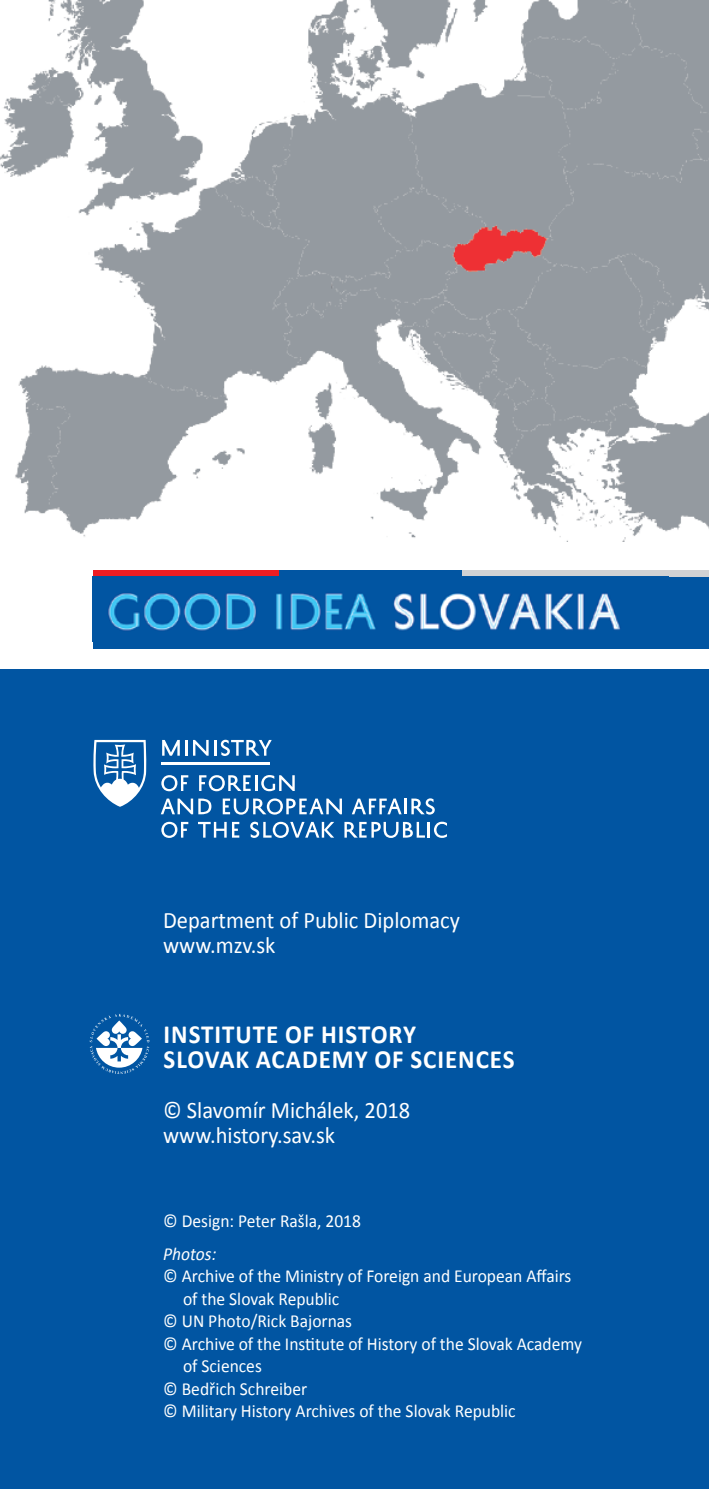
<style>
.page{position:relative;width:709px;height:1489px;background:#fff}
.page>*{position:absolute;margin:0;border:0;box-sizing:border-box;transform-origin:0 0}
.t1{font:700 26.25px/25px "Calibri";letter-spacing:.04em;color:#fff;scale:.95 1}
.t2{font:23.5px/25px "Calibri";color:#fff;scale:.95 1}
.t3{font:18.25px "Calibri";color:#fff;scale:.95 1}
.t4{font:italic 18.25px "Calibri";color:#fff;scale:.95 1}
</style>
<div class="page">
<div style="left:0;top:669px;width:708px;height:819px;background:#0155a2"></div>
<img style="left:0;top:0;width:708px;height:541px">
<div style="left:93px;top:575px;width:615px;height:73px;background:#0155a2"></div>
<div style="left:93px;top:570px;width:187px;height:6px;background:#ee1d23"></div>
<div style="left:280px;top:570px;width:182px;height:6px;background:#0155a2"></div>
<div style="left:462px;top:570px;width:246px;height:6px;background:#d1d2d4"></div>
<img style="left:108px;top:593px;width:513px;height:38px">
<svg style="left:93px;top:740px;width:53px;height:66px"></svg>
<hr style="left:161px;top:762px;width:37px;height:3px;background:#fff">
<hr style="left:198px;top:762px;width:36px;height:3px;background:#fff">
<hr style="left:234px;top:762px;width:36px;height:3px;background:#fff">
<svg style="left:162px;top:740px;width:18px;height:15px"></svg>
<hr style="left:185px;top:740px;width:3px;height:15px;background:#fff">
<svg style="left:193px;top:739px;width:79px;height:17px"></svg>
<svg style="left:161px;top:775px;width:27px;height:16px"></svg>
<svg style="left:199px;top:775px;width:96px;height:16px"></svg>
<svg style="left:161px;top:798px;width:50px;height:16px"></svg>
<svg style="left:223px;top:798px;width:119px;height:16px"></svg>
<svg style="left:352px;top:798px;width:83px;height:16px"></svg>
<svg style="left:161px;top:821px;width:27px;height:16px"></svg>
<svg style="left:198px;top:821px;width:41px;height:16px"></svg>
<svg style="left:250px;top:821px;width:84px;height:16px"></svg>
<svg style="left:344px;top:821px;width:103px;height:16px"></svg>
<svg style="left:90px;top:1013px;width:59px;height:60px"></svg>
<p class="t2" style="left:163px;top:907px;width:314px">Department of Public Diplomacy www.mzv.sk</p>
<h1 class="t1" style="left:163px;top:1020px;width:371px">INSTITUTE OF HISTORY<br>SLOVAK ACADEMY OF SCIENCES</h1>
<p class="t2" style="left:163px;top:1097px;width:262px">© Slavomír Michálek, 2018 www.history.sav.sk</p>
<p class="t3" style="left:163px;top:1209px;width:210px">© Design: Peter Rašla, 2018</p>
<p class="t4" style="left:163px;top:1240px;width:57px">Photos:</p>
<p class="t3" style="left:163px;top:1264px;width:431px">© Archive of the Ministry of Foreign and European Affairs</p>
<p class="t3" style="left:183px;top:1286px;width:166px">of the Slovak Republic</p>
<p class="t3" style="left:163px;top:1309px;width:200px">© UN Photo/Rick Bajornas</p>
<p class="t3" style="left:163px;top:1331px;width:442px">© Archive of the Institute of History of the Slovak Academy</p>
<p class="t3" style="left:183px;top:1354px;width:84px">of Sciences</p>
<p class="t3" style="left:163px;top:1376px;width:153px">© Bedřich Schreiber</p>
<p class="t3" style="left:163px;top:1399px;width:372px">© Military History Archives of the Slovak Republic</p>
</div>
